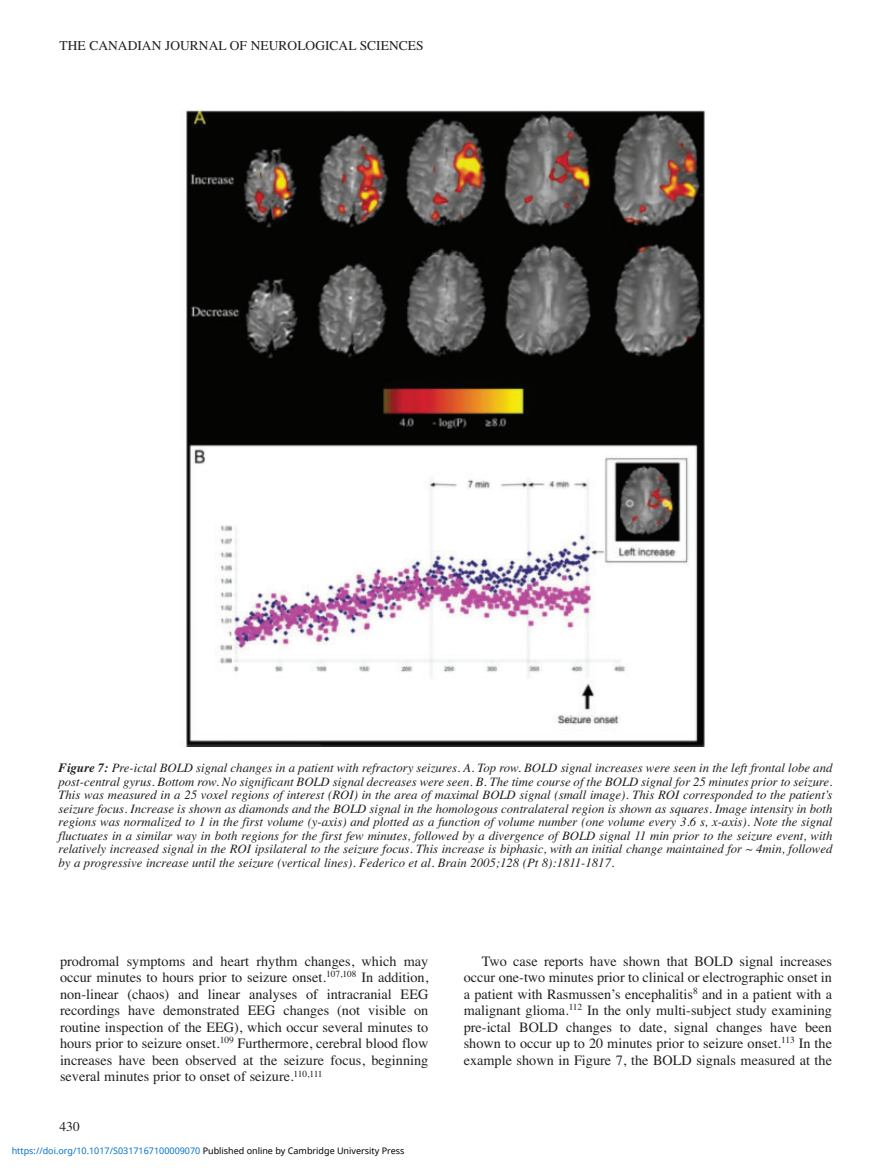
<style>
.page{position:relative;width:891px;height:1175px;background:#fff}
.page>*{position:absolute;margin:0;border:0;box-sizing:border-box;transform-origin:0 0}
.t1{font:14.25px/16.5px "Times";color:#231f20;text-align:justify}
.t2{font:13.5px "Times";color:#231f20}
.t3{font:italic 12.75px/13.5px "Times";color:#231f20;text-align:justify}
.t4{font:9px "Noto Sans";color:#0172cf}
.s1{font-weight:700}
.s2{color:#000}
</style>
<div class="page">
<img style="left:185px;top:110px;width:523px;height:636px">
<p class="t2" style="left:60px;top:37px;width:366px">THE CANADIAN JOURNAL OF NEUROLOGICAL SCIENCES</p>
<p class="t3" style="left:59px;top:761px;width:775px"><span class="s1">Figure 7:</span> Pre-ictal BOLD signal changes in a patient with refractory seizures. A. Top row. BOLD signal increases were seen in the left frontal lobe and post-central gyrus. Bottom row. No significant BOLD signal decreases were seen. B. The time course of the BOLD signal for 25 minutes prior to seizure.<br>This was measured in a 25 voxel regions of interest (ROI) in the area of maximal BOLD signal (small image). This ROI corresponded to the patient’s seizure focus. Increase is shown as diamonds and the BOLD signal in the homologous contralateral region is shown as squares. Image intensity in both regions was normalized to 1 in the first volume (y-axis) and plotted as a function of volume number (one volume every 3.6 s, x-axis). Note the signal fluctuates in a similar way in both regions for the first few minutes, followed by a divergence of BOLD signal 11 min prior to the seizure event, with relatively increased signal in the ROI ipsilateral to the seizure focus. This increase is biphasic, with an initial change maintained for ~ 4min, followed by a progressive increase until the seizure (vertical lines). Federico et al. Brain 2005;128 (Pt 8):1811-1817.</p>
<p class="t1" style="left:60px;top:952px;width:370px">prodromal symptoms and heart rhythm changes, which may occur minutes to hours prior to seizure onset.<sup>107,108</sup> In addition, non-linear (chaos) and linear analyses of intracranial EEG recordings have demonstrated EEG changes (not visible on routine inspection of the EEG), which occur several minutes to hours prior to seizure onset.<sup>109</sup> Furthermore, cerebral blood flow increases have been observed at the seizure focus, beginning several minutes prior to onset of seizure.<sup>110,111</sup></p>
<p class="t1" style="left:464px;top:952px;width:370px;text-indent:18px">Two case reports have shown that BOLD signal increases occur one-two minutes prior to clinical or electrographic onset in a patient with Rasmussen’s encephalitis<sup>8</sup> and in a patient with a malignant glioma.<sup>112</sup> In the only multi-subject study examining pre-ictal BOLD changes to date, signal changes have been shown to occur up to 20 minutes prior to seizure onset.<sup>113</sup> In the example shown in Figure 7, the BOLD signals measured at the</p>
<p class="t2" style="left:60px;top:1118px;width:22px">430</p>
<p class="t4" style="left:12px;top:1143px;width:394px">https://doi.org/10.1017/S0317167100009070 <span class="s2">Published online by Cambridge University Press</span></p>
</div>
